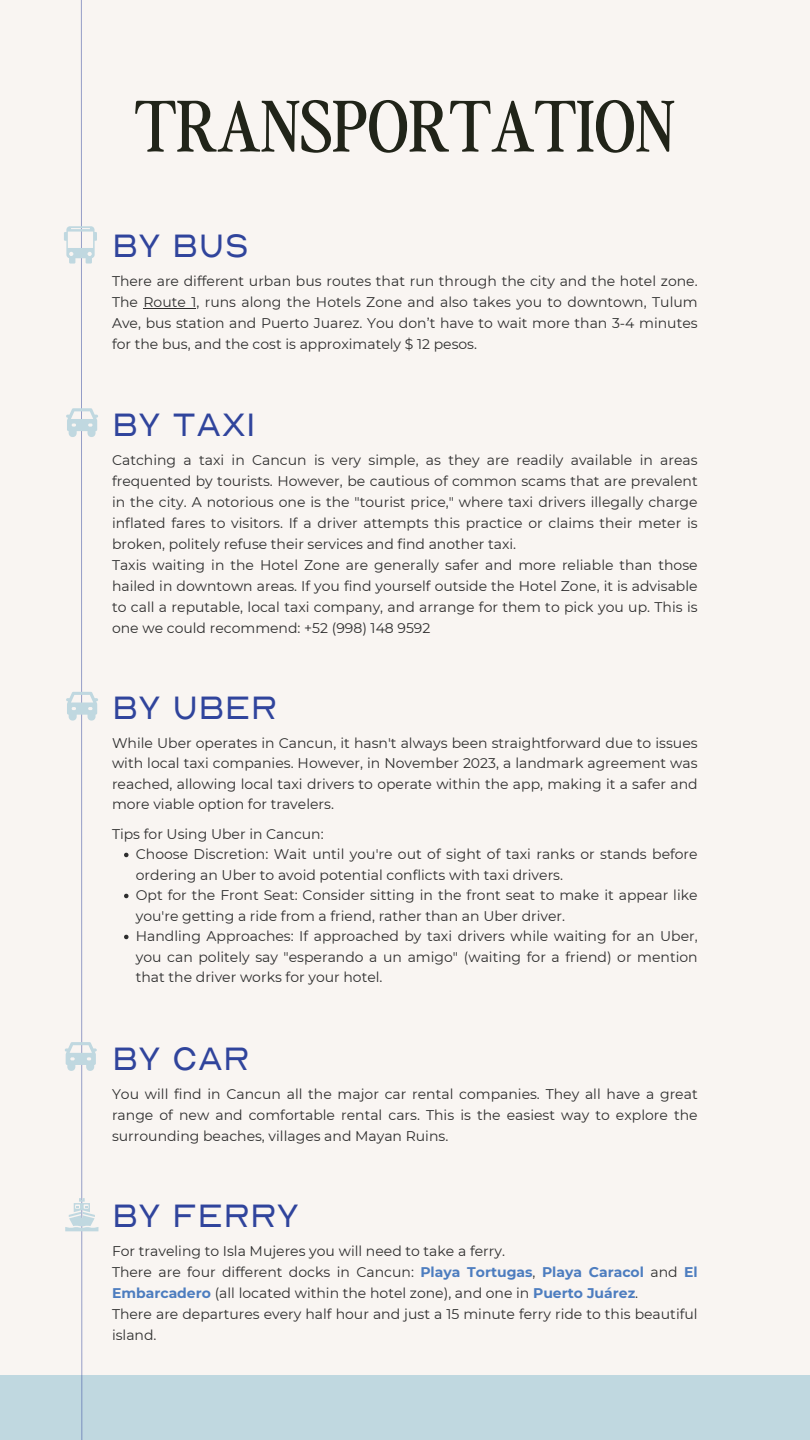
<style>
.page{position:relative;width:810px;height:1440px;background:#f9f5f2}
.page>*{position:absolute;margin:0;border:0;box-sizing:border-box;transform-origin:0 0}
.t1{font:70px "Perfectly Nineties";letter-spacing:.005em;color:#212419}
.t2{font:35px "Nord";color:#30449c}
.t3{font:14px/21px "Montserrat";color:#2e2e2e;text-align:justify}
.s1{font-weight:700;color:#4d7dbf}
</style>
<div class="page">
<div style="left:0;top:1376px;width:810px;height:64px;background:#c0d8e0"></div>
<svg style="left:64px;top:0;width:34px;height:1440px"></svg>
<hr style="left:143px;top:308px;width:53px;height:1px;background:#2e2e2e">
<svg style="left:124px;top:853px;width:5px;height:4px"></svg>
<svg style="left:124px;top:894px;width:5px;height:4px"></svg>
<svg style="left:124px;top:935px;width:5px;height:4px"></svg>
<h1 class="t1" style="left:135px;top:75px;width:541px">TRANSPORTATION</h1>
<h2 class="t2" style="left:112px;top:223px;width:138px">BY BUS</h2>
<p class="t3" style="left:112px;top:271px;width:587px">There are different urban bus routes that run through the city and the hotel zone.<br>The Route 1, runs along the Hotels Zone and also takes you to downtown, Tulum Ave, bus station and Puerto Juarez. You don’t have to wait more than 3-4 minutes for the bus, and the cost is approximately $ 12 pesos.</p>
<h2 class="t2" style="left:112px;top:402px;width:145px">BY TAXI</h2>
<p class="t3" style="left:112px;top:449px;width:587px;text-align:left">Catching a taxi in Cancun is very simple, as they are readily available in areas frequented by tourists. However, be cautious of common scams that are prevalent in the city. A notorious one is the "tourist price," where taxi drivers illegally charge inflated fares to visitors. If a driver attempts this practice or claims their meter is broken, politely refuse their services and find another taxi.<br>Taxis waiting in the Hotel Zone are generally safer and more reliable than those hailed in downtown areas. If you find yourself outside the Hotel Zone, it is advisable to call a reputable, local taxi company, and arrange for them to pick you up. This is one we could recommend: +52 (998) 148 9592</p>
<h2 class="t2" style="left:112px;top:685px;width:167px">BY UBER</h2>
<p class="t3" style="left:112px;top:732px;width:587px;line-height:20.5px">While Uber operates in Cancun, it hasn't always been straightforward due to issues with local taxi companies. However, in November 2023, a landmark agreement was reached, allowing local taxi drivers to operate within the app, making it a safer and more viable option for travelers.</p>
<p class="t3" style="left:136px;top:823px;width:563px;line-height:20.5px;text-align:left;text-indent:-24px">Tips for Using Uber in Cancun:<br>Choose Discretion: Wait until you're out of sight of taxi ranks or stands before ordering an Uber to avoid potential conflicts with taxi drivers.<br>Opt for the Front Seat: Consider sitting in the front seat to make it appear like you're getting a ride from a friend, rather than an Uber driver.<br>Handling Approaches: If approached by taxi drivers while waiting for an Uber, you can politely say "esperando a un amigo" (waiting for a friend) or mention that the driver works for your hotel.</p>
<h2 class="t2" style="left:112px;top:1036px;width:139px">BY CAR</h2>
<p class="t3" style="left:112px;top:1083px;width:587px">You will find in Cancun all the major car rental companies. They all have a great range of new and comfortable rental cars. This is the easiest way to explore the surrounding beaches, villages and Mayan Ruins.</p>
<h2 class="t2" style="left:112px;top:1193px;width:189px">BY FERRY</h2>
<p class="t3" style="left:112px;top:1241px;width:587px;text-align:left">For traveling to Isla Mujeres you will need to take a ferry.<br>There are four different docks in Cancun: <span class="s1">Playa Tortugas</span>, <span class="s1">Playa Caracol</span> and <span class="s1">El Embarcadero</span> (all located within the hotel zone), and one in <span class="s1">Puerto Juárez</span>.<br>There are departures every half hour and just a 15 minute ferry ride to this beautiful island.</p>
</div>
